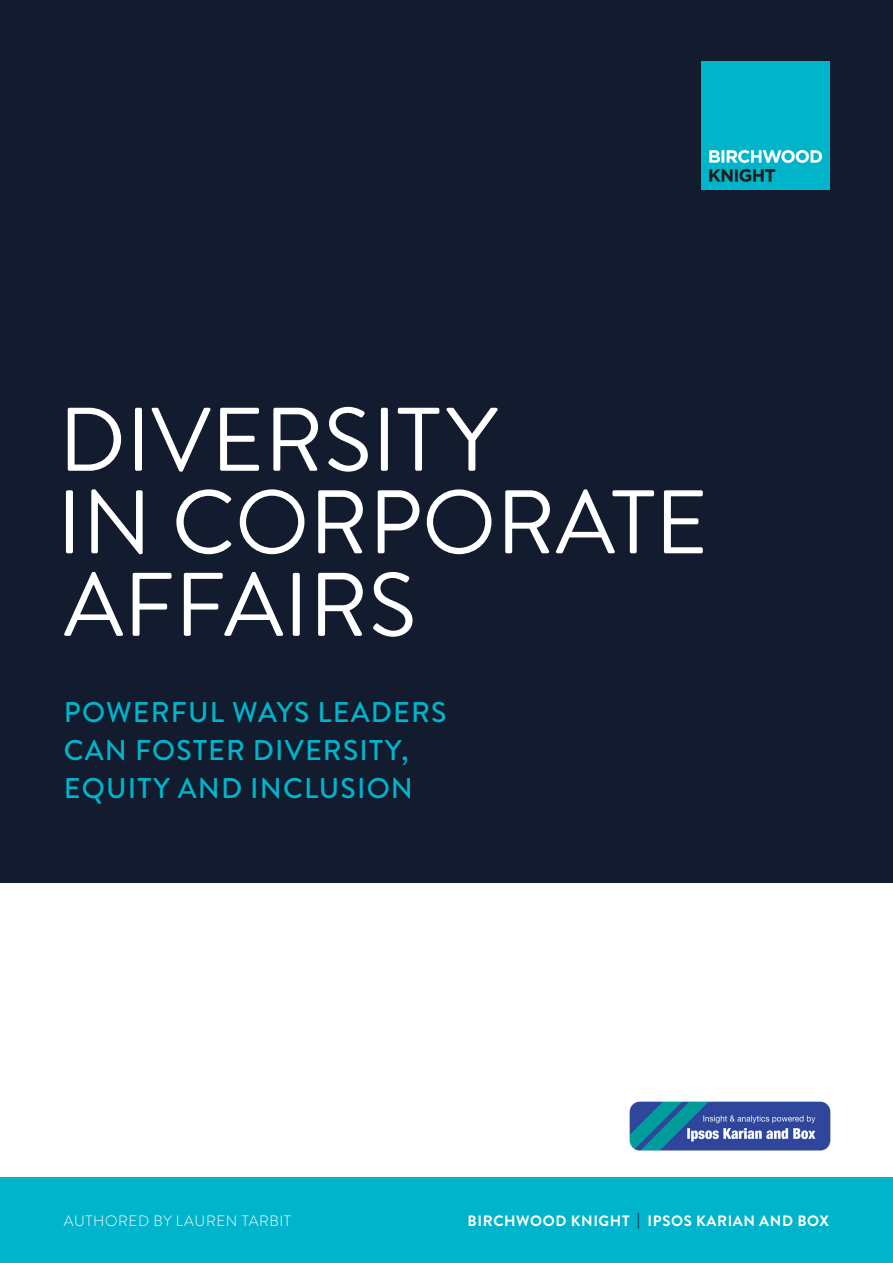
<style>
.page{position:relative;width:893px;height:1263px;background:#fff}
.page>*{position:absolute;margin:0;border:0;box-sizing:border-box;transform-origin:0 0}
.t1{font:90px/82.5px "Brandon Grotesque";color:#fff}
.t2{font:500 28.5px/38.2px "Brandon Grotesque";letter-spacing:.04em;color:#00b4cb}
.t3{font:700 15px "Brandon Grotesque";letter-spacing:.04em;color:#fff}
.t4{font:300 15px "Brandon Grotesque";letter-spacing:.04em;color:#fff}
.s1{color:#121c2e}
</style>
<div class="page">
<div style="left:0;top:0;width:893px;height:883px;background:#121c2e"></div>
<img style="left:702px;top:62px;width:127px;height:127px">
<div style="left:0;top:1178px;width:893px;height:85px;background:#00b4cb"></div>
<img style="left:629px;top:1101px;width:202px;height:50px">
<h1 class="t1" style="left:57px;top:400px;width:653px">DIVERSITY<br>IN CORPORATE<br>AFFAIRS</h1>
<p class="t2" style="left:64px;top:693px;width:384px">POWERFUL WAYS LEADERS<br>CAN FOSTER DIVERSITY,<br>EQUITY AND INCLUSION</p>
<p class="t4" style="left:64px;top:1210px;width:229px">AUTHORED BY LAUREN TARBIT</p>
<p class="t3" style="left:468px;top:1210px;width:363px">BIRCHWOOD KNIGHT <span class="s1">|</span> IPSOS KARIAN AND BOX</p>
</div>
